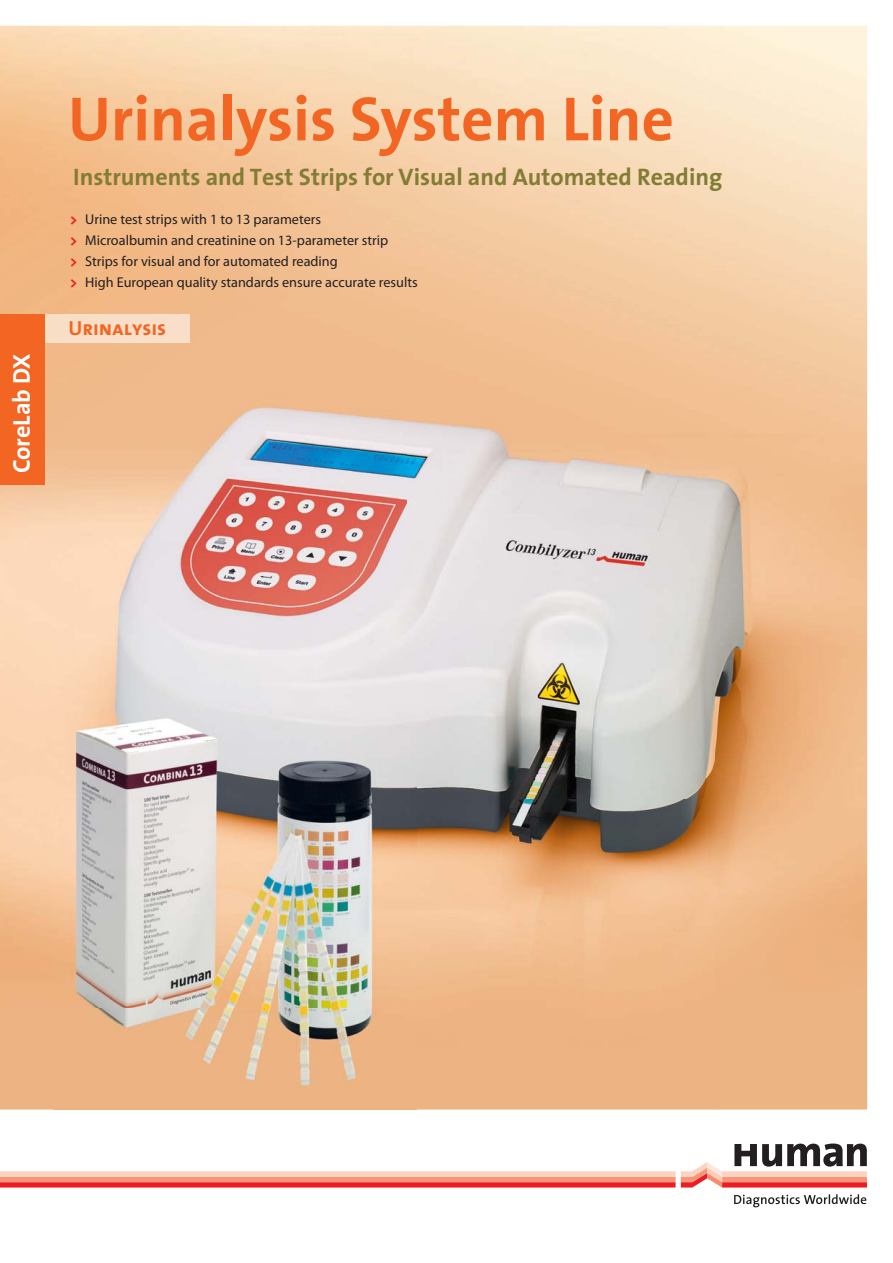
<style>
.page{position:relative;width:893px;height:1263px;background:#fff}
.page>*{position:absolute;margin:0;border:0;box-sizing:border-box;transform-origin:0 0}
.t1{font:700 63px "The Sans B7";color:#f26522}
.t2{font:700 24.3px "The Sans B7";color:#fff}
.t3{font:700 24px "The Sans";color:#827c35}
.t4{font:20.4px "The Sans Bold Caps";color:#f26522}
.t5{font:14.25px/21px "Myriad Pro";color:#231f20}
.s1{font-family:"The Sans";font-weight:700;color:#ed1c24}
</style>
<div class="page">
<img style="left:0;top:26px;width:714px;height:360px">
<img style="left:714px;top:26px;width:153px;height:1084px">
<img style="left:0;top:386px;width:408px;height:310px">
<img style="left:408px;top:386px;width:307px;height:724px">
<div style="left:44px;top:314px;width:145px;height:28px;background:#f9dfc8"></div>
<svg style="left:0;top:1144px;width:867px;height:44px"></svg>
<svg style="left:734px;top:1194px;width:132px;height:13px"></svg>
<div style="left:0;top:314px;width:44px;height:171px;background:#f26522"></div>
<img style="left:54px;top:655px;width:363px;height:455px">
<h2 class="t2" style="left:7px;top:473px;width:121px;rotate:-90deg">CoreLab DX</h2>
<h1 class="t1" style="left:68px;top:82px;width:607px">Urinalysis System Line</h1>
<h3 class="t3" style="left:73px;top:167px;width:651px">Instruments and Test Strips for Visual and Automated Reading</h3>
<p class="t5" style="left:70px;top:209px;width:349px"><span class="s1">&gt;</span> Urine test strips with 1 to 13 parameters<br><span class="s1">&gt;</span> Microalbumin and creatinine on 13-parameter strip<br><span class="s1">&gt;</span> Strips for visual and for automated reading<br><span class="s1">&gt;</span> High European quality standards ensure accurate results</p>
<h3 class="t4" style="left:68px;top:322px;width:99px">Urinalysis</h3>
</div>
